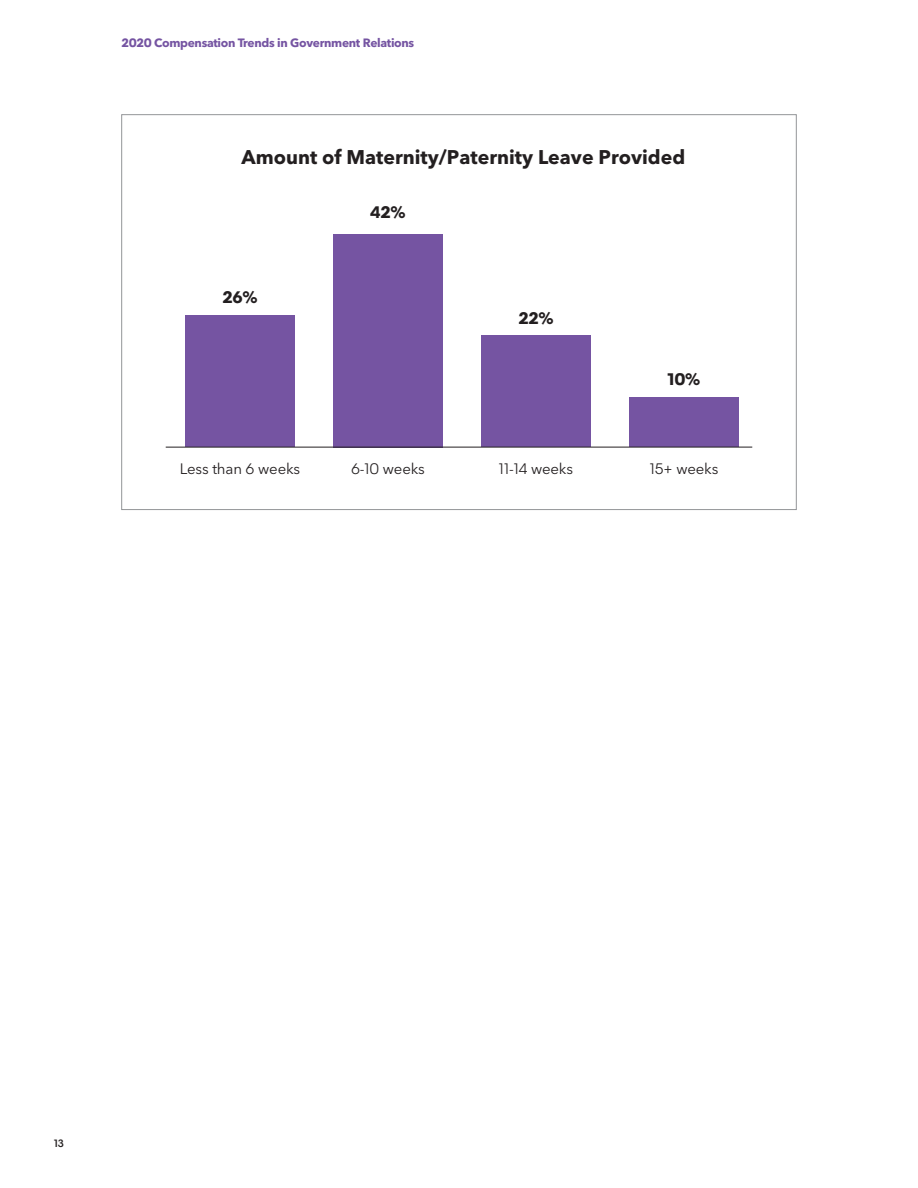
<style>
.page{position:relative;width:918px;height:1188px;background:#fff}
.page>*{position:absolute;margin:0;border:0;box-sizing:border-box;transform-origin:0 0}
.t1{font:700 19.65px "Avenir Next P For BBG";color:#231f20}
.t2{font:700 16.5px "Avenir Next P For BBG";letter-spacing:-.02em;color:#231f20}
.t3{font:15px "Avenir Next P For BBG";letter-spacing:-.01em;color:#231f20}
.t4{font:700 12px "Avenir Next P For BBG";letter-spacing:-.025em;color:#7554a2}
.t5{font:600 10.5px "Avenir Next P For BBG";color:#231f20}
</style>
<div class="page">
<div style="left:185px;top:315px;width:110px;height:132px;background:#7554a2"></div>
<div style="left:333px;top:234px;width:110px;height:213px;background:#7554a2"></div>
<div style="left:481px;top:336px;width:110px;height:111px;background:#7554a2"></div>
<div style="left:629px;top:397px;width:110px;height:50px;background:#7554a2"></div>
<hr style="left:166px;top:447px;width:586px;height:1px;background:#231f20">
<p class="t4" style="left:122px;top:35px;width:294px">2020 Compensation Trends in Government Relations</p>
<p class="t1" style="left:242px;top:145px;width:445px">Amount of Maternity/Paternity Leave Provided</p>
<p class="t2" style="left:222px;top:287px;width:37px">26%</p>
<p class="t2" style="left:370px;top:203px;width:37px">42%</p>
<p class="t2" style="left:518px;top:308px;width:37px">22%</p>
<p class="t2" style="left:668px;top:369px;width:34px">10%</p>
<p class="t3" style="left:180px;top:460px;width:122px">Less than 6 weeks</p>
<p class="t3" style="left:351px;top:460px;width:75px">6-10 weeks</p>
<p class="t3" style="left:499px;top:460px;width:76px">11-14 weeks</p>
<p class="t3" style="left:650px;top:460px;width:70px">15+ weeks</p>
<p class="t5" style="left:54px;top:1137px;width:11px">13</p>
</div>
